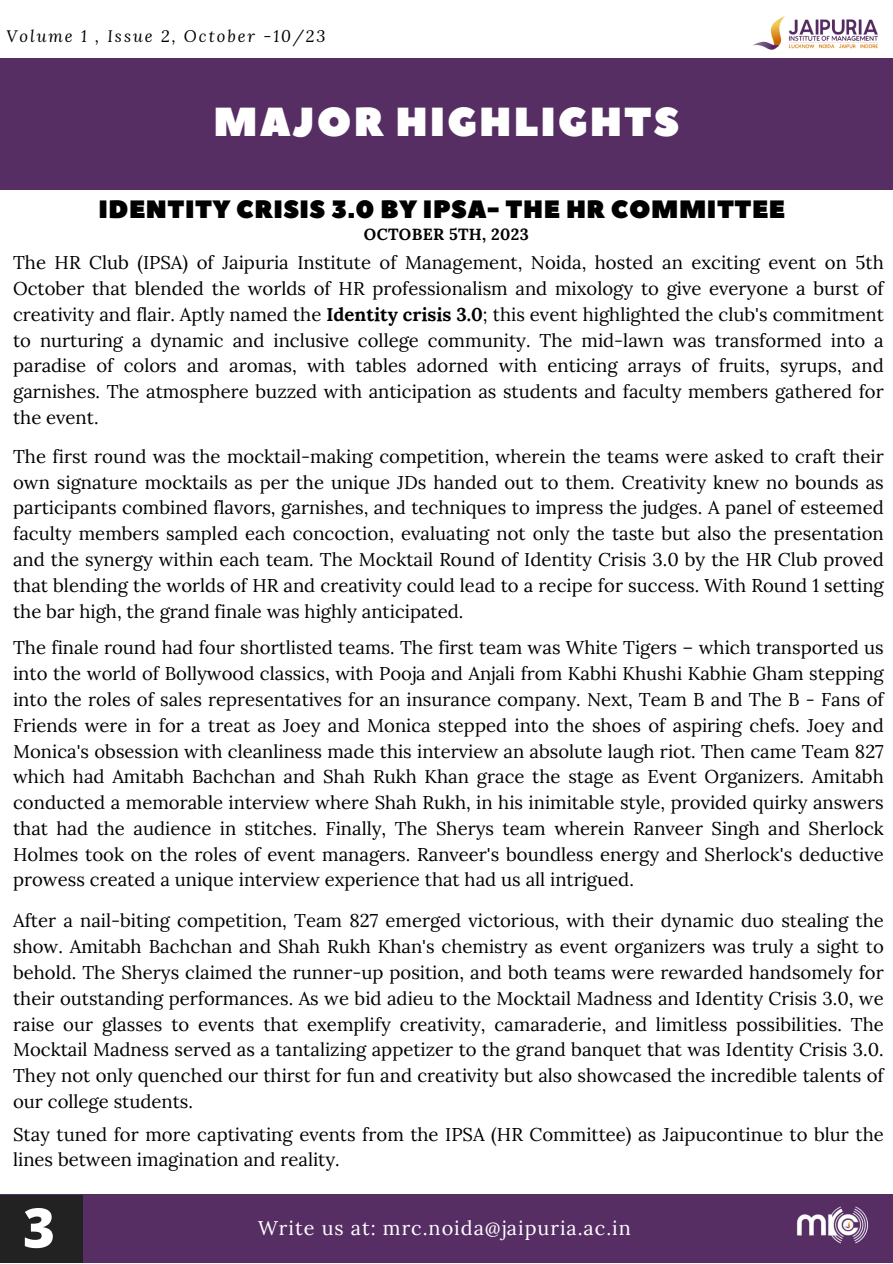
<style>
.page{position:relative;width:893px;height:1264px;background:#fff}
.page>*{position:absolute;margin:0;border:0;box-sizing:border-box;transform-origin:0 0}
.t1{font:800 54.75px "Open Sans";color:#fff}
.t2{font:40.5px "Peace Sans";letter-spacing:.05em;color:#fff}
.t3{font:25.05px "Peace Sans";letter-spacing:.02em;color:#000}
.t4{font:19.8px "Lora";letter-spacing:.05em;color:#fff}
.t5{font:18.45px/25.8px "Lora";color:#000;text-align:justify}
.t6{font:italic 16.5px "Lora";letter-spacing:.12em;color:#000}
.t7{font:700 16.2px "Lora";letter-spacing:.02em;color:#000}
.s1{font-weight:700}
</style>
<div class="page">
<div style="left:0;top:1194px;width:892px;height:68px;background:#562e64"></div>
<img style="left:753px;top:16px;width:125px;height:34px">
<div style="left:0;top:58px;width:892px;height:132px;background:#562e64"></div>
<img style="left:797px;top:1206px;width:72px;height:38px">
<div style="left:0;top:1194px;width:83px;height:68px;background:#222"></div>
<p class="t6" style="left:6px;top:25px;width:320px">Volume 1 , Issue 2, October -10/23</p>
<p class="t2" style="left:214px;top:95px;width:467px">MAJOR HIGHLIGHTS</p>
<p class="t3" style="left:99px;top:192px;width:688px">IDENTITY CRISIS 3.0 BY IPSA- THE HR COMMITTEE</p>
<p class="t5" style="left:13px;top:249px;width:872px">The HR Club (IPSA) of Jaipuria Institute of Management, Noida, hosted an exciting event on 5th October that blended the worlds of HR professionalism and mixology to give everyone a burst of creativity and flair. Aptly named the <span class="s1">Identity crisis 3.0</span>; this event highlighted the club's commitment to nurturing a dynamic and inclusive college community. The mid-lawn was transformed into a paradise of colors and aromas, with tables adorned with enticing arrays of fruits, syrups, and garnishes. The atmosphere buzzed with anticipation as students and faculty members gathered for the event.</p>
<p class="t5" style="left:13px;top:443px;width:872px">The first round was the mocktail-making competition, wherein the teams were asked to craft their own signature mocktails as per the unique JDs handed out to them. Creativity knew no bounds as participants combined flavors, garnishes, and techniques to impress the judges. A panel of esteemed faculty members sampled each concoction, evaluating not only the taste but also the presentation and the synergy within each team. The Mocktail Round of Identity Crisis 3.0 by the HR Club proved that blending the worlds of HR and creativity could lead to a recipe for success. With Round 1 setting the bar high, the grand finale was highly anticipated.</p>
<p class="t5" style="left:13px;top:634px;width:872px">The finale round had four shortlisted teams. The first team was White Tigers – which transported us into the world of Bollywood classics, with Pooja and Anjali from Kabhi Khushi Kabhie Gham stepping into the roles of sales representatives for an insurance company. Next, Team B and The B - Fans of Friends were in for a treat as Joey and Monica stepped into the shoes of aspiring chefs. Joey and Monica's obsession with cleanliness made this interview an absolute laugh riot. Then came Team 827 which had Amitabh Bachchan and Shah Rukh Khan grace the stage as Event Organizers. Amitabh conducted a memorable interview where Shah Rukh, in his inimitable style, provided quirky answers that had the audience in stitches. Finally, The Sherys team wherein Ranveer Singh and Sherlock Holmes took on the roles of event managers. Ranveer's boundless energy and Sherlock's deductive prowess created a unique interview experience that had us all intrigued.</p>
<p class="t5" style="left:13px;top:907px;width:872px">After a nail-biting competition, Team 827 emerged victorious, with their dynamic duo stealing the show. Amitabh Bachchan and Shah Rukh Khan's chemistry as event organizers was truly a sight to behold. The Sherys claimed the runner-up position, and both teams were rewarded handsomely for their outstanding performances. As we bid adieu to the Mocktail Madness and Identity Crisis 3.0, we raise our glasses to events that exemplify creativity, camaraderie, and limitless possibilities. The Mocktail Madness served as a tantalizing appetizer to the grand banquet that was Identity Crisis 3.0.<br>They not only quenched our thirst for fun and creativity but also showcased the incredible talents of our college students.</p>
<p class="t5" style="left:13px;top:1120px;width:872px">Stay tuned for more captivating events from the IPSA (HR Committee) as Jaipucontinue to blur the lines between imagination and reality.</p>
<p class="t7" style="left:364px;top:224px;width:166px">OCTOBER 5TH, 2023</p>
<p class="t1" style="left:23px;top:1189px;width:33px">3</p>
<p class="t4" style="left:258px;top:1214px;width:374px">Write us at: mrc.noida@jaipuria.ac.in</p>
</div>
